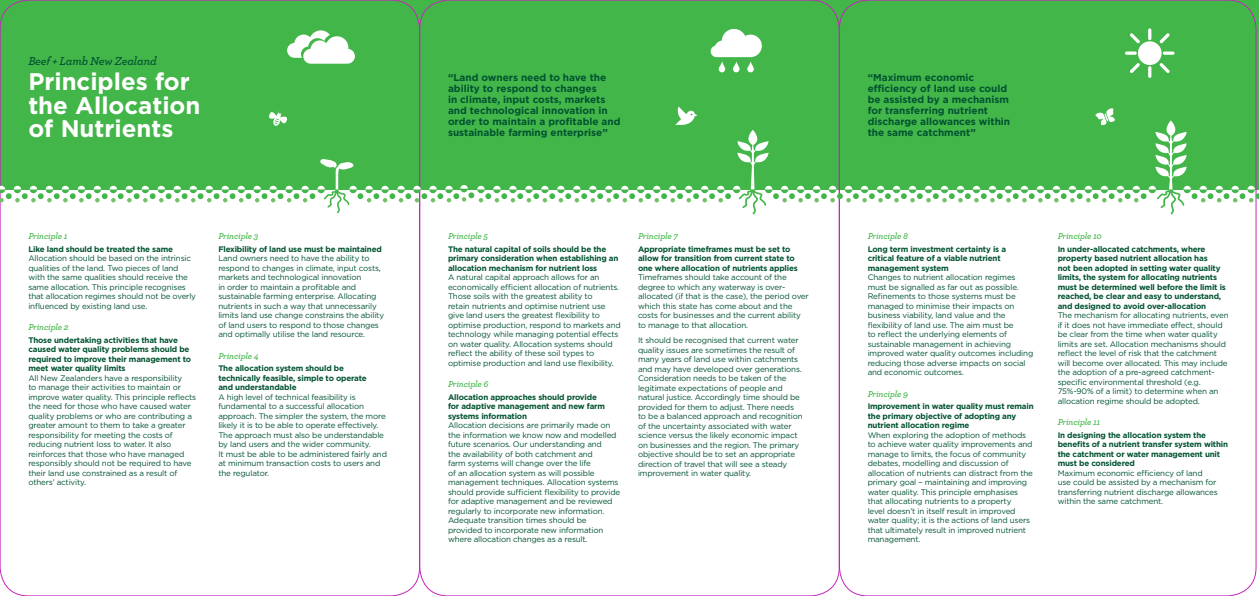
<style>
.page{position:relative;width:1259px;height:596px;background:#fff}
.page>*{position:absolute;margin:0;border:0;box-sizing:border-box;transform-origin:0 0}
.t1{font:700 24px/23px "Gotham";color:#fff}
.t2{font:italic 600 12px "Archer";letter-spacing:-.02em;color:#005331}
.t3{font:700 10px/11px "Gotham";color:#005331}
.t4{font:italic 600 9px "Archer";letter-spacing:-.02em;color:#43b649}
.t5{font:8px/9.5px "Gotham";letter-spacing:-.02em;color:#005331}
.t6{font:700 8px/9.5px "Gotham";letter-spacing:-.02em;color:#005331}
</style>
<div class="page">
<div style="left:0;top:0;width:1259px;height:189px;background:#43b649"></div>
<svg style="left:710px;top:29px;width:52px;height:43px"></svg>
<div style="left:1138px;top:41px;width:23px;height:24px;background:#fff;border-radius:50%"></div>
<svg style="left:1148px;top:66px;width:3px;height:12px"></svg>
<svg style="left:1148px;top:28px;width:3px;height:12px"></svg>
<svg style="left:1125px;top:51px;width:11px;height:4px"></svg>
<svg style="left:1162px;top:51px;width:12px;height:4px"></svg>
<svg style="left:1130px;top:63px;width:10px;height:10px"></svg>
<svg style="left:1159px;top:33px;width:10px;height:10px"></svg>
<svg style="left:1130px;top:33px;width:10px;height:10px"></svg>
<svg style="left:1159px;top:63px;width:10px;height:10px"></svg>
<svg style="left:287px;top:30px;width:68px;height:34px"></svg>
<svg style="left:0;top:106px;width:1259px;height:108px"></svg>
<h2 class="t2" style="left:28px;top:51px;width:130px">Beef + Lamb New Zealand</h2>
<h1 class="t1" style="left:28px;top:70px;width:174px">Principles for the Allocation of Nutrients</h1>
<p class="t3" style="left:448px;top:72px;width:174px">“Land owners need to have the ability to respond to changes<br>in climate, input costs, markets and technological innovation in order to maintain a profitable and sustainable farming enterprise”</p>
<p class="t3" style="left:867px;top:72px;width:144px">“Maximum economic efficiency of land use could be assisted by a mechanism for transferring nutrient discharge allowances within the same catchment”</p>
<p class="t4" style="left:28px;top:229px;width:41px">Principle 1</p>
<p class="t6" style="left:28px;top:244px;width:146px">Like land should be treated the same</p>
<p class="t5" style="left:28px;top:253px;width:169px">Allocation should be based on the intrinsic qualities of the land. Two pieces of land with the same qualities should receive the same allocation. This principle recognises that allocation regimes should not be overly influenced by existing land use.</p>
<p class="t4" style="left:28px;top:320px;width:42px">Principle 2</p>
<p class="t6" style="left:28px;top:335px;width:164px">Those undertaking activities that have caused water quality problems should be required to improve their management to meet water quality limits</p>
<p class="t5" style="left:28px;top:372px;width:169px">All New Zealanders have a responsibility<br>to manage their activities to maintain or improve water quality. This principle reflects the need for those who have caused water quality problems or who are contributing a greater amount to them to take a greater responsibility for meeting the costs of reducing nutrient loss to water. It also reinforces that those who have managed responsibly should not be required to have their land use constrained as a result of others’ activity.</p>
<p class="t4" style="left:218px;top:229px;width:41px">Principle 3</p>
<p class="t6" style="left:218px;top:244px;width:165px">Flexibility of land use must be maintained</p>
<p class="t5" style="left:218px;top:253px;width:167px">Land owners need to have the ability to respond to changes in climate, input costs, markets and technological innovation<br>in order to maintain a profitable and sustainable farming enterprise. Allocating nutrients in such a way that unnecessarily limits land use change constrains the ability of land users to respond to those changes and optimally utilise the land resource.</p>
<p class="t4" style="left:218px;top:349px;width:42px">Principle 4</p>
<p class="t6" style="left:218px;top:363px;width:150px">The allocation system should be technically feasible, simple to operate and understandable</p>
<p class="t5" style="left:218px;top:391px;width:170px">A high level of technical feasibility is fundamental to a successful allocation approach. The simpler the system, the more likely it is to be able to operate effectively.<br>The approach must also be understandable by land users and the wider community.<br>It must be able to be administered fairly and at minimum transaction costs to users and the regulator.</p>
<p class="t4" style="left:448px;top:229px;width:41px">Principle 5</p>
<p class="t6" style="left:448px;top:244px;width:172px">The natural capital of soils should be the primary consideration when establishing an allocation mechanism for nutrient loss</p>
<p class="t5" style="left:448px;top:272px;width:174px">A natural capital approach allows for an economically efficient allocation of nutrients.<br>Those soils with the greatest ability to<br>retain nutrients and optimise nutrient use give land users the greatest flexibility to optimise production, respond to markets and technology while managing potential effects on water quality. Allocation systems should reflect the ability of these soil types to optimise production and land use flexibility.</p>
<p class="t4" style="left:448px;top:377px;width:42px">Principle 6</p>
<p class="t6" style="left:448px;top:392px;width:158px">Allocation approaches should provide for adaptive management and new farm systems information</p>
<p class="t5" style="left:448px;top:420px;width:174px">Allocation decisions are primarily made on the information we know now and modelled future scenarios. Our understanding and<br>the availability of both catchment and<br>farm systems will change over the life<br>of an allocation system as will possible management techniques. Allocation systems should provide sufficient flexibility to provide for adaptive management and be reviewed regularly to incorporate new information.<br>Adequate transition times should be provided to incorporate new information where allocation changes as a result.</p>
<p class="t4" style="left:638px;top:229px;width:41px">Principle 7</p>
<p class="t6" style="left:638px;top:244px;width:161px">Appropriate timeframes must be set to allow for transition from current state to one where allocation of nutrients applies</p>
<p class="t5" style="left:638px;top:272px;width:172px">Timeframes should take account of the degree to which any waterway is over&shy;allocated (if that is the case), the period over which this state has come about and the costs for businesses and the current ability to manage to that allocation.</p>
<p class="t5" style="left:638px;top:335px;width:166px">It should be recognised that current water quality issues are sometimes the result of many years of land use within catchments and may have developed over generations.<br>Consideration needs to be taken of the legitimate expectations of people and natural justice. Accordingly time should be provided for them to adjust. There needs to be a balanced approach and recognition of the uncertainty associated with water science versus the likely economic impact on businesses and the region. The primary objective should be to set an appropriate direction of travel that will see a steady improvement in water quality.</p>
<p class="t4" style="left:867px;top:229px;width:42px">Principle 8</p>
<p class="t6" style="left:867px;top:244px;width:140px">Long term investment certainty is a critical feature of a viable nutrient management system</p>
<p class="t5" style="left:867px;top:272px;width:167px">Changes to nutrient allocation regimes must be signalled as far out as possible.<br>Refinements to those systems must be managed to minimise their impacts on business viability, land value and the flexibility of land use. The aim must be<br>to reflect the underlying elements of sustainable management in achieving improved water quality outcomes including reducing those adverse impacts on social and economic outcomes.</p>
<p class="t4" style="left:867px;top:387px;width:42px">Principle 9</p>
<p class="t6" style="left:867px;top:401px;width:168px">Improvement in water quality must remain the primary objective of adopting any nutrient allocation regime</p>
<p class="t5" style="left:867px;top:429px;width:167px">When exploring the adoption of methods to achieve water quality improvements and manage to limits, the focus of community debates, modelling and discussion of allocation of nutrients can distract from the primary goal – maintaining and improving water quality. This principle emphasises that allocating nutrients to a property<br>level doesn’t in itself result in improved water quality; it is the actions of land users that ultimately result in improved nutrient management.</p>
<p class="t4" style="left:1057px;top:229px;width:46px">Principle 10</p>
<p class="t6" style="left:1057px;top:244px;width:170px">In under-allocated catchments, where property based nutrient allocation has<br>not been adopted in setting water quality limits, the system for allocating nutrients must be determined well before the limit is reached, be clear and easy to understand, and designed to avoid over-allocation</p>
<p class="t5" style="left:1057px;top:310px;width:172px">The mechanism for allocating nutrients, even if it does not have immediate effect, should be clear from the time when water quality limits are set. Allocation mechanisms should reflect the level of risk that the catchment will become over allocated. This may include the adoption of a pre-agreed catchment&shy;specific environmental threshold (e.g.<br>75%-90% of a limit) to determine when an allocation regime should be adopted.</p>
<p class="t4" style="left:1057px;top:415px;width:44px">Principle 11</p>
<p class="t6" style="left:1057px;top:430px;width:172px">In designing the allocation system the benefits of a nutrient transfer system within the catchment or water management unit must be considered</p>
<p class="t5" style="left:1057px;top:467px;width:162px">Maximum economic efficiency of land use could be assisted by a mechanism for transferring nutrient discharge allowances within the same catchment.</p>
</div>
